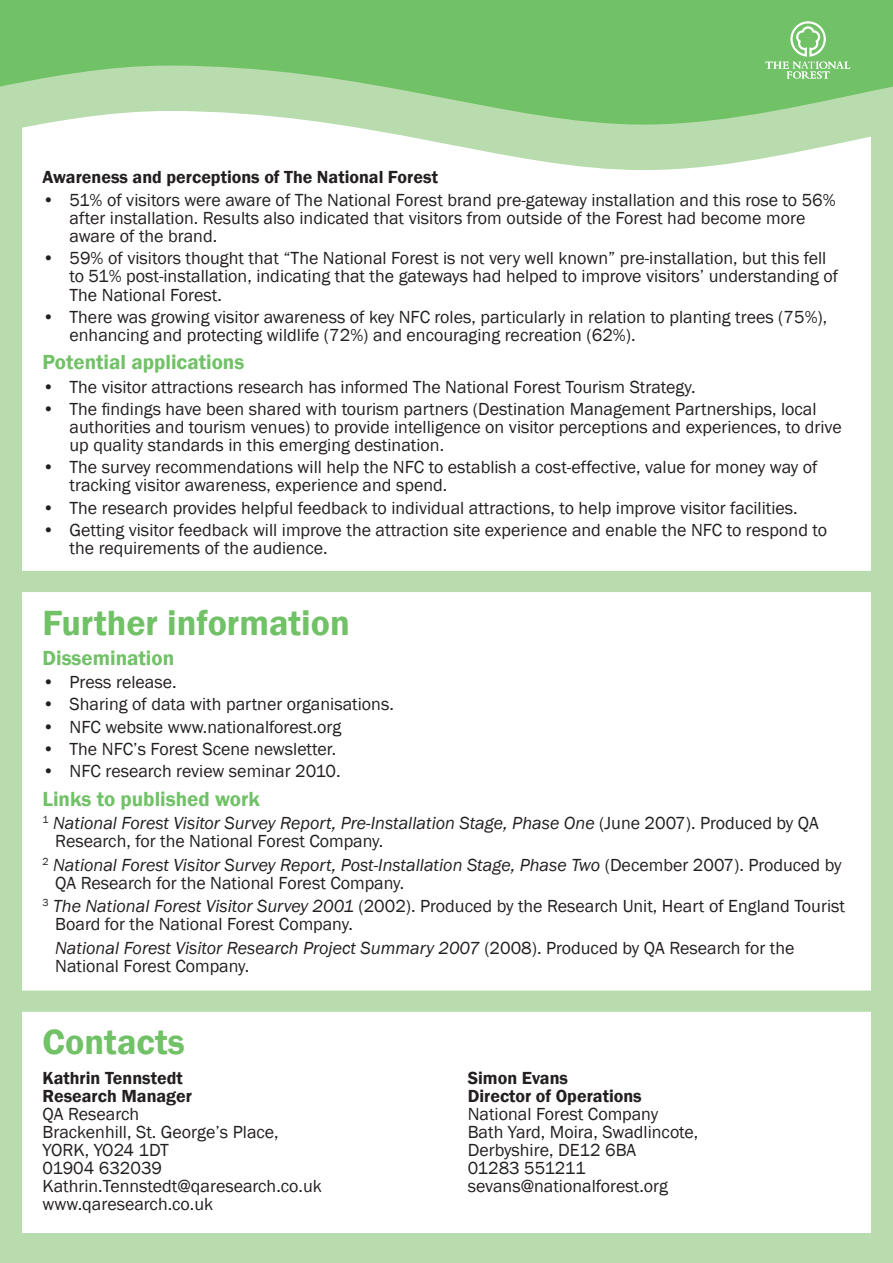
<style>
.page{position:relative;width:893px;height:1263px;background:#fff}
.page>*{position:absolute;margin:0;border:0;box-sizing:border-box;transform-origin:0 0}
.Heading_-_Divider{font:600 36px "Franklin Gothic";color:#71c167}
.Sub-Headings{font:600 21px "Franklin Gothic";color:#71c167}
.Footnote{font:18px/18px "Franklin Gothic";color:#231f20}
.Footnote-2{font:italic 18px/18px "Franklin Gothic";color:#231f20}
.t1{font:600 18px "Franklin Gothic";color:#231f20}
.s1{font-style:normal}
.s2{font-style:italic}
.s3{font-weight:600}
</style>
<div class="page">
<div style="left:872px;top:92px;width:21px;height:1171px;background:#b8dcae"></div>
<div style="left:0;top:85px;width:21px;height:1178px;background:#b8dcae"></div>
<div style="left:0;top:1233px;width:893px;height:30px;background:#b8dcae"></div>
<svg style="left:21px;top:125px;width:851px;height:45px"></svg>
<svg style="left:0;top:0;width:893px;height:125px;background:#85c87b"></svg>
<div style="left:17px;top:571px;width:859px;height:21px;background:#b8dcae"></div>
<div style="left:17px;top:990px;width:859px;height:22px;background:#b8dcae"></div>
<svg style="left:765px;top:21px;width:85px;height:58px;background:#86ca7e"></svg>
<p class="t1" style="left:43px;top:166px;width:397px">Awareness and perceptions of The National Forest</p>
<p class="Footnote" style="left:70px;top:192px;width:768px;text-indent:-27px">• 51% of visitors were aware of The National Forest brand pre-gateway installation and this rose to 56% after installation. Results also indicated that visitors from outside of the Forest had become more aware of the brand.</p>
<p class="Footnote" style="left:70px;top:250px;width:770px;text-indent:-27px">• 59% of visitors thought that “The National Forest is not very well known” pre-installation, but this fell to 51% post-installation, indicating that the gateways had helped to improve visitors’ understanding of<br>The National Forest.</p>
<p class="Footnote" style="left:70px;top:308px;width:759px;text-indent:-27px">• There was growing visitor awareness of key NFC roles, particularly in relation to planting trees (75%), enhancing and protecting wildlife (72%) and encouraging recreation (62%).</p>
<p class="Sub-Headings" style="left:43px;top:349px;width:203px">Potential applications</p>
<p class="Footnote" style="left:43px;top:378px;width:655px">• The visitor attractions research has informed The National Forest Tourism Strategy.</p>
<p class="Footnote" style="left:70px;top:401px;width:774px;text-indent:-27px">• The findings have been shared with tourism partners (Destination Management Partnerships, local authorities and tourism venues) to provide intelligence on visitor perceptions and experiences, to drive up quality standards in this emerging destination.</p>
<p class="Footnote" style="left:70px;top:459px;width:749px;text-indent:-27px">• The survey recommendations will help the NFC to establish a cost-effective, value for money way of tracking visitor awareness, experience and spend.</p>
<p class="Footnote" style="left:43px;top:499px;width:757px">• The research provides helpful feedback to individual attractions, to help improve visitor facilities.</p>
<p class="Footnote" style="left:70px;top:521px;width:759px;text-indent:-27px">• Getting visitor feedback will improve the attraction site experience and enable the NFC to respond to the requirements of the audience.</p>
<p class="Heading_-_Divider" style="left:43px;top:600px;width:309px">Further information</p>
<p class="Sub-Headings" style="left:43px;top:644px;width:133px">Dissemination</p>
<p class="Footnote" style="left:43px;top:673px;width:136px">• Press release.</p>
<p class="Footnote" style="left:43px;top:696px;width:353px">• Sharing of data with partner organisations.</p>
<p class="Footnote" style="left:43px;top:718px;width:300px">• NFC website www.nationalforest.org</p>
<p class="Footnote" style="left:43px;top:740px;width:295px">• The NFC’s Forest Scene newsletter.</p>
<p class="Footnote" style="left:43px;top:762px;width:300px">• NFC research review seminar 2010.</p>
<p class="Sub-Headings" style="left:43px;top:786px;width:219px">Links to published work</p>
<p class="Footnote-2" style="left:55px;top:814px;width:765px;text-indent:-13px"><sup>1</sup> National Forest Visitor Survey Report, Pre-Installation Stage, Phase One <span class="s1">(June 2007). Produced by QA<br>Research, for the National Forest Company.</span></p>
<p class="Footnote-2" style="left:55px;top:856px;width:788px;text-indent:-13px"><sup>2</sup> National Forest Visitor Survey Report, Post-Installation Stage, Phase Two <span class="s1">(December 2007). Produced by<br>QA Research for the National Forest Company.</span></p>
<p class="Footnote" style="left:55px;top:898px;width:791px;text-indent:-13px"><sup>3</sup> <span class="s2">The National Forest Visitor Survey 2001</span> (2002). Produced by the Research Unit, Heart of England Tourist<br>Board for the National Forest Company.</p>
<p class="Footnote" style="left:55px;top:939px;width:741px"><span class="s2">National Forest Visitor Research Project Summary 2007</span> (2008). Produced by QA Research for the<br>National Forest Company.</p>
<p class="Heading_-_Divider" style="left:43px;top:1020px;width:144px">Contacts</p>
<p class="Footnote" style="left:43px;top:1069px;width:281px"><span class="s3">Kathrin Tennstedt<br>Research Manager<br></span>QA Research<br>Brackenhill, St. George’s Place,<br>YORK, YO24 1DT<br>01904 632039<br>Kathrin.Tennstedt@qaresearch.co.uk www.qaresearch.co.uk</p>
<p class="Footnote" style="left:468px;top:1069px;width:232px"><span class="s3">Simon Evans<br>Director of Operations<br></span>National Forest Company<br>Bath Yard, Moira, Swadlincote,<br>Derbyshire, DE12 6BA<br>01283 551211 sevans@nationalforest.org</p>
</div>
